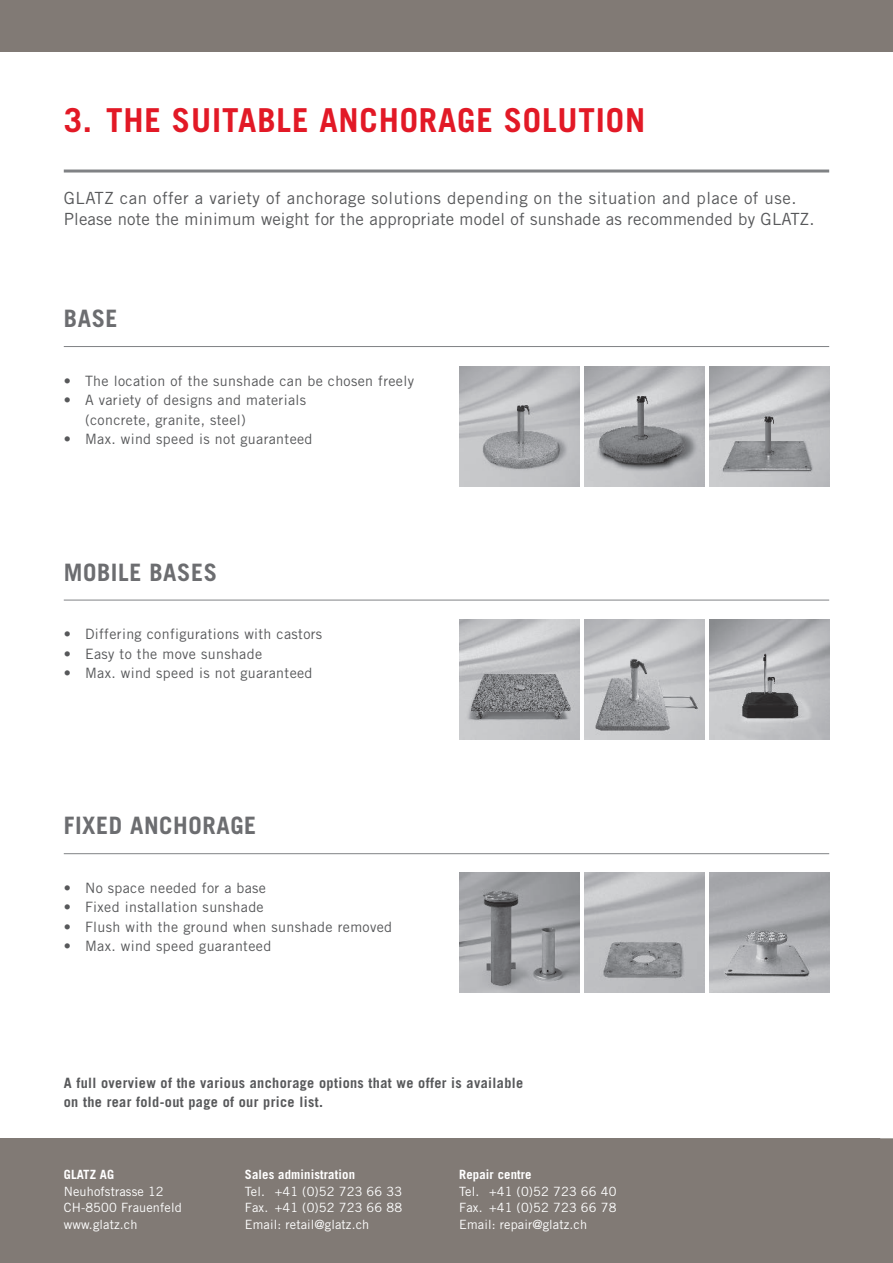
<style>
.page{position:relative;width:893px;height:1263px;background:#fff}
.page>*{position:absolute;margin:0;border:0;box-sizing:border-box;transform-origin:0 0}
.Titel{font:700 33px "Trade Gothic";letter-spacing:.025em;color:#e21926}
.Subtitel{font:700 24px "Trade Gothic";letter-spacing:.025em;color:#6c6d70}
.einleitung{font:16.8px "Trade Gothic";letter-spacing:.01em;color:#57585a}
.einleitung-2{font:16.8px "Trade Gothic";letter-spacing:.03em;color:#57585a}
.t1{font:14.25px/19.5px "Trade Gothic";letter-spacing:.025em;color:#57585a}
.Lauftext{font:700 14.25px/19.5px "Trade Gothic";letter-spacing:.025em;color:#57585a}
.t2{font:12.75px "Trade Gothic";letter-spacing:.01em;color:#fff}
.t3{font:700 12.75px "Trade Gothic";letter-spacing:.01em;color:#fff}
</style>
<div class="page">
<div style="left:0;top:1138px;width:893px;height:125px;background:#817a75"></div>
<img style="left:459px;top:619px;width:120px;height:121px">
<img style="left:459px;top:366px;width:120px;height:120px">
<img style="left:709px;top:619px;width:120px;height:121px">
<img style="left:709px;top:873px;width:120px;height:120px">
<img style="left:584px;top:619px;width:120px;height:121px">
<img style="left:584px;top:873px;width:120px;height:120px">
<img style="left:709px;top:366px;width:120px;height:120px">
<img style="left:584px;top:366px;width:120px;height:120px">
<img style="left:459px;top:873px;width:120px;height:120px">
<svg style="left:880px;top:1138px;width:13px;height:1px"></svg>
<div style="left:0;top:0;width:893px;height:51px;background:#817a75"></div>
<hr style="left:64px;top:170px;width:765px;height:3px;background:#808285">
<hr style="left:64px;top:346px;width:765px;height:1px;background:#808285">
<hr style="left:64px;top:600px;width:765px;height:1px;background:#808285">
<hr style="left:64px;top:853px;width:765px;height:1px;background:#808285">
<p class="Titel" style="left:64px;top:100px;width:583px">3. THE SUITABLE ANCHORAGE SOLUTION</p>
<p class="einleitung-2" style="left:64px;top:187px;width:734px">GLATZ can offer a variety of anchorage solutions depending on the situation and place of use.</p>
<p class="einleitung" style="left:64px;top:209px;width:752px">Please note the minimum weight for the appropriate model of sunshade as recommended by GLATZ.</p>
<p class="Subtitel" style="left:64px;top:304px;width:55px">BASE</p>
<p class="t1" style="left:64px;top:371px;width:352px">• The location of the sunshade can be chosen freely</p>
<p class="t1" style="left:85px;top:390px;width:223px;text-indent:-21px">• A variety of designs and materials (concrete, granite, steel)</p>
<p class="t1" style="left:64px;top:429px;width:250px">• Max. wind speed is not guaranteed</p>
<p class="Subtitel" style="left:64px;top:557px;width:155px">MOBILE BASES</p>
<p class="t1" style="left:64px;top:624px;width:260px">• Differing configurations with castors</p>
<p class="t1" style="left:64px;top:644px;width:200px">• Easy to the move sunshade</p>
<p class="t1" style="left:64px;top:663px;width:250px">• Max. wind speed is not guaranteed</p>
<p class="Subtitel" style="left:64px;top:811px;width:194px">FIXED ANCHORAGE</p>
<p class="t1" style="left:64px;top:878px;width:204px">• No space needed for a base</p>
<p class="t1" style="left:64px;top:897px;width:201px">• Fixed installation sunshade</p>
<p class="t1" style="left:64px;top:917px;width:330px">• Flush with the ground when sunshade removed</p>
<p class="t1" style="left:64px;top:936px;width:209px">• Max. wind speed guaranteed</p>
<p class="Lauftext" style="left:64px;top:1072px;width:461px">A full overview of the various anchorage options that we offer is available on the rear fold-out page of our price list.</p>
<p class="t3" style="left:64px;top:1167px;width:52px">GLATZ AG</p>
<p class="t2" style="left:64px;top:1183px;width:101px">Neuhofstrasse 12</p>
<p class="t2" style="left:64px;top:1200px;width:119px">CH-8500 Frauenfeld</p>
<p class="t2" style="left:64px;top:1216px;width:75px">www.glatz.ch</p>
<p class="t3" style="left:245px;top:1167px;width:112px">Sales administration</p>
<p class="t2" style="left:245px;top:1183px;width:159px">Tel. +41 (0)52 723 66 33</p>
<p class="t2" style="left:245px;top:1200px;width:159px">Fax. +41 (0)52 723 66 88</p>
<p class="t2" style="left:245px;top:1216px;width:126px">Email: retail@glatz.ch</p>
<p class="t3" style="left:459px;top:1167px;width:74px">Repair centre</p>
<p class="t2" style="left:459px;top:1183px;width:159px">Tel. +41 (0)52 723 66 40</p>
<p class="t2" style="left:459px;top:1200px;width:159px">Fax. +41 (0)52 723 66 78</p>
<p class="t2" style="left:459px;top:1216px;width:129px">Email: repair@glatz.ch</p>
</div>
